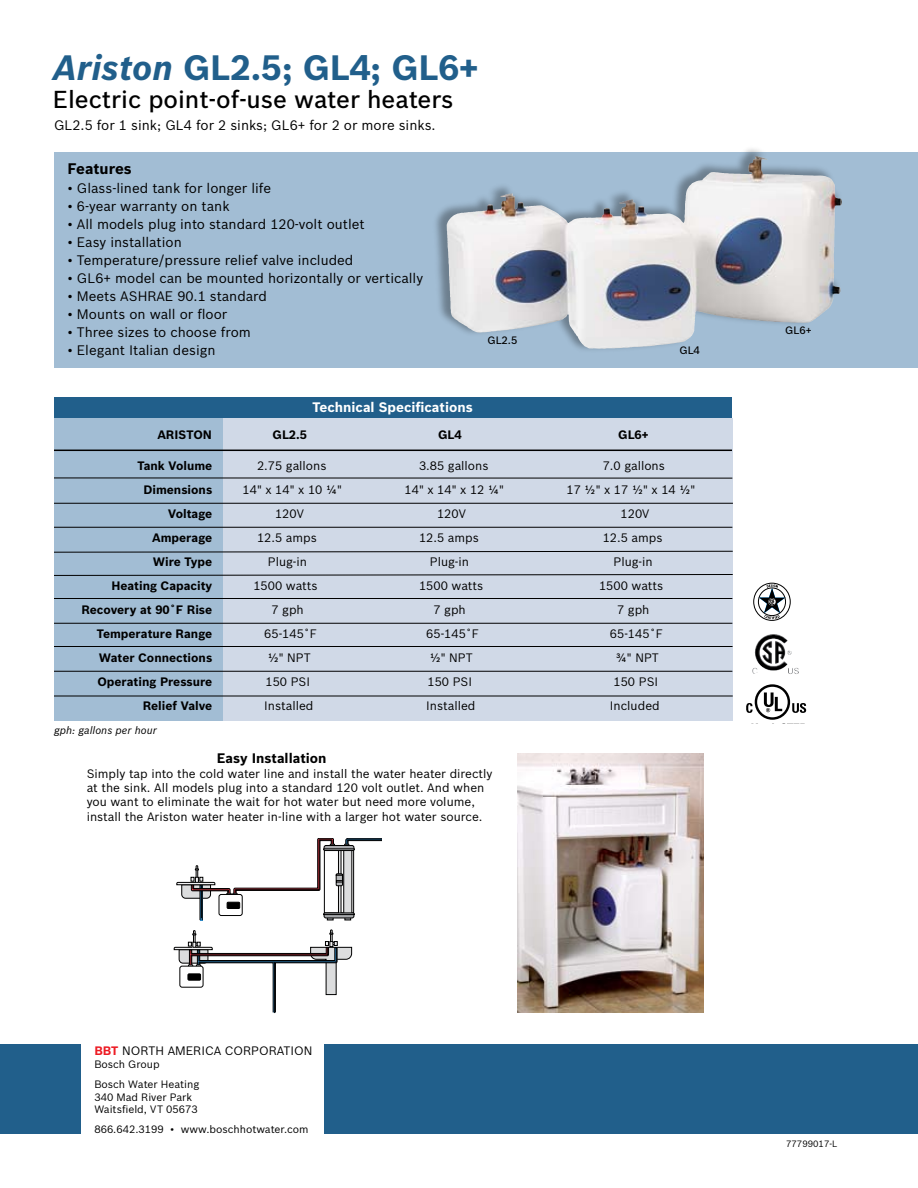
<style>
.page{position:relative;width:918px;height:1188px;background:#fff}
.page>*{position:absolute;margin:0;border:0;box-sizing:border-box;transform-origin:0 0}
.t1{font:700 34.5px "Bosch Sans";color:#215f8b}
.t2{font:500 24px "Bosch Sans";color:#000}
.t3{font:700 15px "Bosch Sans";color:#000}
.t4{font:13.5px "Bosch Sans";color:#000}
.t5{font:700 13.5px "Bosch Sans";color:#fff}
.t6{font:700 13.5px "Bosch Sans";color:#000}
.t7{font:12px/14.4px "Bosch Sans";color:#000}
.t8{font:700 12px/24px "Bosch Sans";color:#000;text-align:right}
.t9{font:10.5px/20.1px "Bosch Sans";color:#000}
.t10{font:italic 10.5px "Bosch Sans";color:#000}
.t11{font:500 10.5px "Bosch Sans";color:#000}
.t12{font:9px "Bosch Sans";color:#000}
.s1{font-style:italic}
.s2{font-weight:700;color:#ed1c24}
</style>
<div class="page">
<div style="left:221px;top:418px;width:512px;height:303px;background:#d0d9e7"></div>
<div style="left:54px;top:418px;width:168px;height:303px;background:#a2bdd4"></div>
<div style="left:0;top:1044px;width:918px;height:90px;background:#215f8b"></div>
<div style="left:54px;top:153px;width:864px;height:215px;background:#a2bdd4"></div>
<div style="left:82px;top:1034px;width:242px;height:105px;background:#fff"></div>
<hr style="left:54px;top:478px;width:678px;height:1px;background:#000">
<div style="left:54px;top:398px;width:678px;height:20px;background:#215f8b"></div>
<svg style="left:753px;top:583px;width:38px;height:38px"></svg>
<div style="left:432px;top:145px;width:412px;height:209px;background:#000;opacity:.33"></div>
<img style="left:759px;top:159px;width:83px;height:164px">
<hr style="left:54px;top:450px;width:678px;height:1px;background:#000">
<hr style="left:54px;top:503px;width:679px;height:1px;background:#000">
<hr style="left:54px;top:527px;width:678px;height:1px;background:#000">
<svg style="left:54px;top:551px;width:679px;height:2px"></svg>
<svg style="left:54px;top:574px;width:679px;height:2px"></svg>
<hr style="left:54px;top:598px;width:678px;height:1px;background:#000">
<hr style="left:54px;top:623px;width:678px;height:1px;background:#000">
<hr style="left:54px;top:671px;width:678px;height:1px;background:#000">
<hr style="left:54px;top:696px;width:679px;height:1px;background:#000">
<hr style="left:54px;top:646px;width:679px;height:1px;background:#000">
<img style="left:517px;top:754px;width:187px;height:259px">
<svg style="left:176px;top:838px;width:205px;height:82px"></svg>
<svg style="left:174px;top:929px;width:178px;height:84px"></svg>
<img style="left:767px;top:648px;width:32px;height:26px">
<svg style="left:792px;top:703px;width:14px;height:10px"></svg>
<svg style="left:746px;top:703px;width:7px;height:10px"></svg>
<div style="left:755px;top:684px;width:35px;height:36px;border:2px solid #000;border-radius:50%"></div>
<svg style="left:764px;top:692px;width:18px;height:20px"></svg>
<h1 class="t1" style="left:53px;top:46px;width:427px"><span class="s1">Ariston</span> GL2.5; GL4; GL6+</h1>
<h2 class="t2" style="left:53px;top:85px;width:402px">Electric point-of-use water heaters</h2>
<p class="t4" style="left:54px;top:117px;width:383px">GL2.5 for 1 sink; GL4 for 2 sinks; GL6+ for 2 or more sinks.</p>
<p class="t3" style="left:68px;top:159px;width:66px">Features</p>
<p class="t4" style="left:68px;top:180px;width:205px">• Glass-lined tank for longer life</p>
<p class="t4" style="left:68px;top:198px;width:164px">• 6-year warranty on tank</p>
<p class="t4" style="left:68px;top:216px;width:299px">• All models plug into standard 120-volt outlet</p>
<p class="t4" style="left:68px;top:234px;width:116px">• Easy installation</p>
<p class="t4" style="left:68px;top:252px;width:287px">• Temperature/pressure relief valve included</p>
<p class="t4" style="left:68px;top:270px;width:357px">• GL6+ model can be mounted horizontally or vertically</p>
<p class="t4" style="left:68px;top:288px;width:201px">• Meets ASHRAE 90.1 standard</p>
<p class="t4" style="left:68px;top:306px;width:161px">• Mounts on wall or floor</p>
<p class="t4" style="left:68px;top:324px;width:185px">• Three sizes to choose from</p>
<p class="t4" style="left:68px;top:342px;width:149px">• Elegant Italian design</p>
<p class="t11" style="left:488px;top:334px;width:31px">GL2.5</p>
<p class="t5" style="left:312px;top:399px;width:162px">Technical Specifications</p>
<p class="t8" style="left:157px;top:422px;width:56px">ARISTON</p>
<p class="t8" style="left:273px;top:422px;width:36px">GL2.5</p>
<p class="t8" style="left:438px;top:422px;width:25px">GL4</p>
<p class="t8" style="left:618px;top:422px;width:32px">GL6+</p>
<p class="t11" style="left:680px;top:344px;width:22px">GL4</p>
<p class="t8" style="left:81px;top:454px;width:132px">Tank Volume<br>Dimensions<br>Voltage<br>Amperage<br>Wire Type<br>Heating Capacity<br>Recovery at 90˚F Rise<br>Temperature Range<br>Water Connections<br>Operating Pressure<br>Relief Valve</p>
<p class="t10" style="left:54px;top:723px;width:105px">gph: gallons per hour</p>
<p class="t7" style="left:257px;top:458px;width:71px">2.75 gallons</p>
<p class="t7" style="left:419px;top:458px;width:71px">3.85 gallons</p>
<p class="t7" style="left:603px;top:458px;width:64px">7.0 gallons</p>
<p class="t7" style="left:243px;top:482px;width:101px">14" x 14" x 10 ¼"</p>
<p class="t7" style="left:405px;top:482px;width:101px">14" x 14" x 12 ¼"</p>
<p class="t7" style="left:567px;top:482px;width:130px">17 ½" x 17 ½" x 14 ½"</p>
<p class="t7" style="left:275px;top:506px;width:30px">120V</p>
<p class="t7" style="left:437px;top:506px;width:30px">120V</p>
<p class="t7" style="left:621px;top:506px;width:30px">120V</p>
<p class="t7" style="left:257px;top:530px;width:61px">12.5 amps</p>
<p class="t7" style="left:419px;top:530px;width:61px">12.5 amps</p>
<p class="t7" style="left:603px;top:530px;width:61px">12.5 amps</p>
<p class="t7" style="left:268px;top:554px;width:41px">Plug-in</p>
<p class="t7" style="left:430px;top:554px;width:41px">Plug-in</p>
<p class="t7" style="left:614px;top:554px;width:41px">Plug-in</p>
<p class="t7" style="left:253px;top:578px;width:66px">1500 watts</p>
<p class="t7" style="left:419px;top:578px;width:66px">1500 watts</p>
<p class="t7" style="left:599px;top:578px;width:66px">1500 watts</p>
<p class="t7" style="left:271px;top:602px;width:34px">7 gph</p>
<p class="t7" style="left:433px;top:602px;width:34px">7 gph</p>
<p class="t7" style="left:617px;top:602px;width:34px">7 gph</p>
<p class="t7" style="left:264px;top:626px;width:54px">65-145˚F</p>
<p class="t7" style="left:426px;top:626px;width:54px">65-145˚F</p>
<p class="t7" style="left:610px;top:626px;width:54px">65-145˚F</p>
<p class="t7" style="left:268px;top:650px;width:44px">½" NPT</p>
<p class="t7" style="left:430px;top:650px;width:44px">½" NPT</p>
<p class="t7" style="left:616px;top:650px;width:44px">¾" NPT</p>
<p class="t7" style="left:265px;top:674px;width:46px">150 PSI</p>
<p class="t7" style="left:427px;top:674px;width:46px">150 PSI</p>
<p class="t7" style="left:614px;top:674px;width:46px">150 PSI</p>
<p class="t7" style="left:264px;top:698px;width:51px">Installed</p>
<p class="t7" style="left:426px;top:698px;width:51px">Installed</p>
<p class="t7" style="left:610px;top:698px;width:51px">Included</p>
<p class="t6" style="left:217px;top:750px;width:111px">Easy Installation</p>
<p class="t7" style="left:87px;top:766px;width:407px">Simply tap into the cold water line and install the water heater directly at the sink. All models plug into a standard 120 volt outlet. And when you want to eliminate the wait for hot water but need more volume, install the Ariston water heater in-line with a larger hot water source.</p>
<p class="t11" style="left:785px;top:324px;width:28px">GL6+</p>
<p class="t7" style="left:94px;top:1044px;width:219px"><span class="s2">BBT</span> NORTH AMERICA CORPORATION</p>
<p class="t9" style="left:94px;top:1054px;width:106px">Bosch Group<br>Bosch Water Heating</p>
<p class="t9" style="left:94px;top:1090px;width:105px;line-height:12.6px">340 Mad River Park<br>Waitsfield, VT 05673</p>
<p class="t9" style="left:94px;top:1119px;width:216px">866.642.3199 • www.boschhotwater.com</p>
<p class="t12" style="left:786px;top:1138px;width:53px">77799017-L</p>
</div>
